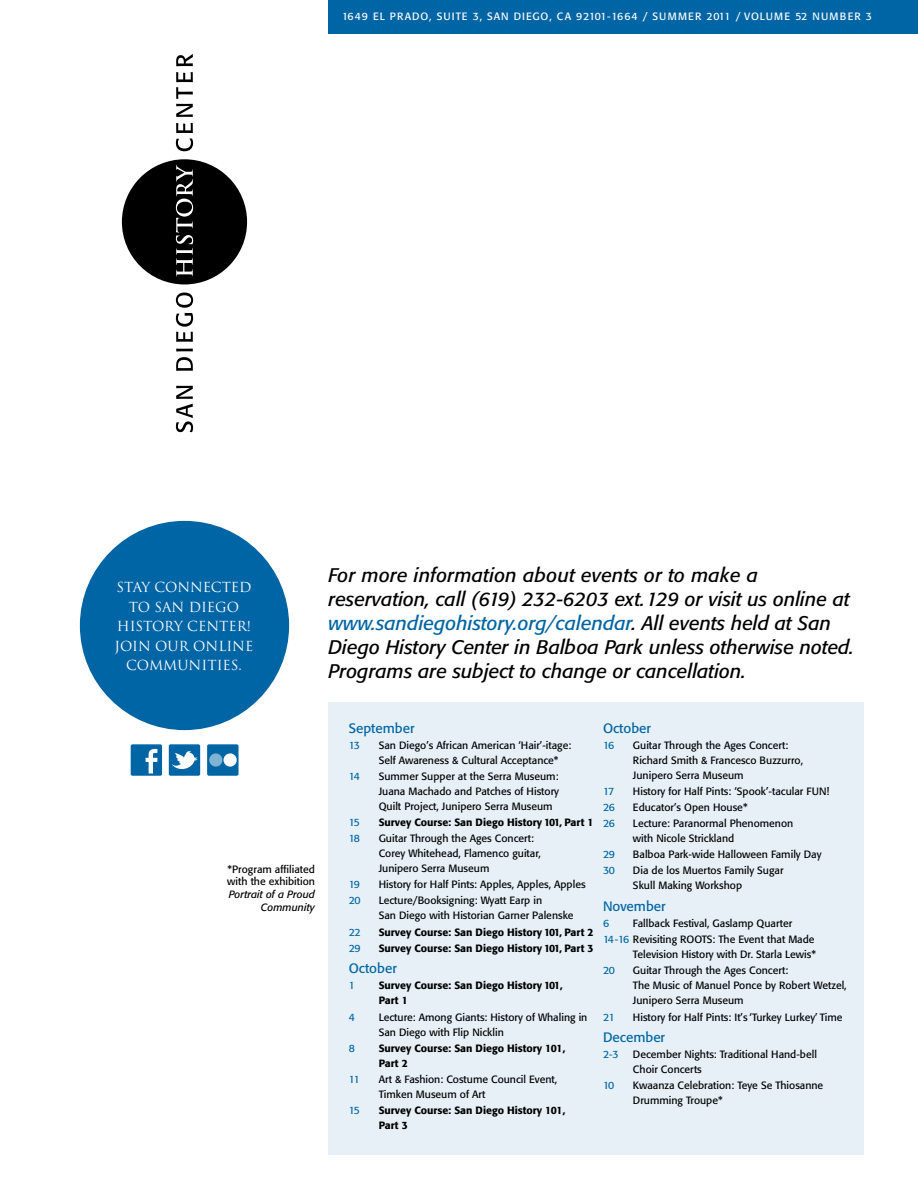
<style>
.page{position:relative;width:918px;height:1188px;background:#fff}
.page>*{position:absolute;margin:0;border:0;box-sizing:border-box;transform-origin:0 0}
.t1{font:italic 19.5px/24px "Formata";color:#000}
.t2{font:13.5px/19.5px "Trajan";color:#fff;text-align:center}
.t3{font:13.5px "Formata";color:#0065a4}
.t4{font:10.5px/15px "Formata";color:#000}
.t5{font:500 10.5px/15px "Formata";color:#000}
.t6{font:10.5px "Formata";letter-spacing:.095em;color:#fff}
.t7{font:10.5px "Formata";letter-spacing:-.105em;color:#0065a4}
.t8{font:italic 10.5px/12.6px "Formata";color:#000;text-align:right}
.s1{color:#0065a4}
</style>
<div class="page">
<div style="left:328px;top:702px;width:536px;height:452px;background:#e6f0f6"></div>
<div style="left:207px;top:744px;width:32px;height:32px;background:#0065a4;border-radius:2px"></div>
<div style="left:169px;top:744px;width:31px;height:32px;background:#0065a4;border-radius:2px"></div>
<div style="left:224px;top:753px;width:13px;height:14px;background:#fff;border-radius:50%"></div>
<div style="left:209px;top:753px;width:13px;height:14px;background:#80b2d2;border-radius:50%"></div>
<div style="left:80px;top:521px;width:209px;height:209px;background:#0065a4;border-radius:50%"></div>
<div style="left:131px;top:744px;width:31px;height:32px;background:#0065a4;border-radius:2px"></div>
<svg style="left:146px;top:749px;width:12px;height:24px"></svg>
<svg style="left:171px;top:751px;width:27px;height:18px"></svg>
<div style="left:122px;top:159px;width:125px;height:125px;background:#000;border-radius:50%"></div>
<svg style="left:176px;top:165px;width:17px;height:112px"></svg>
<svg style="left:176px;top:123px;width:17px;height:28px"></svg>
<svg style="left:176px;top:72px;width:17px;height:45px"></svg>
<svg style="left:176px;top:54px;width:17px;height:12px"></svg>
<svg style="left:176px;top:386px;width:17px;height:46px"></svg>
<svg style="left:176px;top:357px;width:17px;height:14px"></svg>
<svg style="left:176px;top:349px;width:17px;height:2px"></svg>
<svg style="left:176px;top:293px;width:17px;height:49px"></svg>
<div style="left:328px;top:0;width:590px;height:34px;background:#0065a4"></div>
<p class="t6" style="left:342px;top:10px;width:532px">1649 EL PRADO, SUITE 3, SAN DIEGO, CA 92101-1664 / SUMMER 2011 / VOLUME 52 NUMBER 3</p>
<p class="t2" style="left:115px;top:578px;width:140px">STAY CONNECTED<br>TO SAN DIEGO<br>HISTORY CENTER!<br>JOIN OUR ONLINE<br>COMMUNITIES.</p>
<p class="t1" style="left:328px;top:564px;width:527px">For more information about events or to make a reservation, call (619) 232-6203 ext. 129 or visit us online at <span class="s1">www.sandiegohistory.org/calendar</span>. All events held at San Diego History Center in Balboa Park unless otherwise noted.<br>Programs are subject to change or cancellation.</p>
<p class="t4" style="left:227px;top:863px;width:89px;line-height:12.6px">*Program affiliated with the exhibition</p>
<p class="t8" style="left:229px;top:888px;width:88px">Portrait of a Proud<br>Community</p>
<p class="t3" style="left:349px;top:720px;width:67px">September</p>
<p class="t7" style="left:349px;top:739px;width:13px">13</p>
<p class="t4" style="left:379px;top:738px;width:194px">San Diego’s African American ‘Hair’-itage:<br>Self Awareness &amp; Cultural Acceptance*</p>
<p class="t7" style="left:349px;top:770px;width:13px">14</p>
<p class="t4" style="left:379px;top:769px;width:182px;text-align:justify">Summer Supper at the Serra Museum:<br>Juana Machado and Patches of History Quilt Project, Junipero Serra Museum</p>
<p class="t7" style="left:349px;top:816px;width:13px">15</p>
<p class="t5" style="left:379px;top:815px;width:216px">Survey Course: San Diego History 101, Part 1</p>
<p class="t7" style="left:349px;top:832px;width:13px">18</p>
<p class="t4" style="left:379px;top:831px;width:164px">Guitar Through the Ages Concert:<br>Corey Whitehead, Flamenco guitar,<br>Junipero Serra Museum</p>
<p class="t7" style="left:349px;top:878px;width:13px">19</p>
<p class="t4" style="left:379px;top:877px;width:208px">History for Half Pints: Apples, Apples, Apples</p>
<p class="t7" style="left:349px;top:894px;width:14px">20</p>
<p class="t4" style="left:379px;top:893px;width:196px">Lecture/Booksigning: Wyatt Earp in<br>San Diego with Historian Garner Palenske</p>
<p class="t7" style="left:349px;top:925px;width:14px">22</p>
<p class="t5" style="left:379px;top:924px;width:216px">Survey Course: San Diego History 101, Part 2</p>
<p class="t7" style="left:349px;top:942px;width:14px">29</p>
<p class="t5" style="left:379px;top:940px;width:216px">Survey Course: San Diego History 101, Part 3</p>
<p class="t3" style="left:349px;top:960px;width:50px">October</p>
<p class="t7" style="left:349px;top:979px;width:8px">1</p>
<p class="t5" style="left:379px;top:978px;width:186px">Survey Course: San Diego History 101,<br>Part 1</p>
<p class="t7" style="left:349px;top:1010px;width:8px">4</p>
<p class="t4" style="left:379px;top:1009px;width:210px">Lecture: Among Giants: History of Whaling in<br>San Diego with Flip Nicklin</p>
<p class="t7" style="left:349px;top:1042px;width:8px">8</p>
<p class="t5" style="left:379px;top:1040px;width:188px">Survey Course: San Diego History 101,<br>Part 2</p>
<p class="t7" style="left:349px;top:1073px;width:13px">11</p>
<p class="t4" style="left:379px;top:1071px;width:180px">Art &amp; Fashion: Costume Council Event,<br>Timken Museum of Art</p>
<p class="t7" style="left:349px;top:1104px;width:13px">15</p>
<p class="t5" style="left:379px;top:1102px;width:188px">Survey Course: San Diego History 101,<br>Part 3</p>
<p class="t3" style="left:603px;top:720px;width:50px">October</p>
<p class="t7" style="left:603px;top:739px;width:13px">16</p>
<p class="t4" style="left:633px;top:738px;width:172px">Guitar Through the Ages Concert:<br>Richard Smith &amp; Francesco Buzzurro,<br>Junipero Serra Museum</p>
<p class="t7" style="left:603px;top:785px;width:13px">17</p>
<p class="t4" style="left:633px;top:784px;width:198px">History for Half Pints: ‘Spook’-tacular FUN!</p>
<p class="t7" style="left:603px;top:801px;width:14px">26</p>
<p class="t4" style="left:633px;top:800px;width:116px">Educator’s Open House*</p>
<p class="t7" style="left:603px;top:817px;width:14px">26</p>
<p class="t4" style="left:633px;top:816px;width:162px">Lecture: Paranormal Phenomenon with Nicole Strickland</p>
<p class="t7" style="left:603px;top:848px;width:14px">29</p>
<p class="t4" style="left:633px;top:847px;width:190px">Balboa Park-wide Halloween Family Day</p>
<p class="t7" style="left:603px;top:864px;width:14px">30</p>
<p class="t4" style="left:633px;top:863px;width:152px">Dia de los Muertos Family Sugar<br>Skull Making Workshop</p>
<p class="t3" style="left:603px;top:898px;width:64px">November</p>
<p class="t7" style="left:603px;top:917px;width:8px">6</p>
<p class="t4" style="left:603px;top:916px;width:213px;line-height:16px;text-indent:30px">Fallback Festival, Gaslamp Quarter<br><span class="s1">14-16</span> Revisiting ROOTS: The Event that Made</p>
<p class="t4" style="left:633px;top:947px;width:185px">Television History with Dr. Starla Lewis*</p>
<p class="t7" style="left:603px;top:964px;width:14px">20</p>
<p class="t4" style="left:633px;top:963px;width:215px">Guitar Through the Ages Concert:<br>The Music of Manuel Ponce by Robert Wetzel,<br>Junipero Serra Museum</p>
<p class="t7" style="left:603px;top:1010px;width:14px">21</p>
<p class="t4" style="left:633px;top:1009px;width:211px">History for Half Pints: It’s ‘Turkey Lurkey’ Time</p>
<p class="t3" style="left:603px;top:1029px;width:64px">December</p>
<p class="t7" style="left:603px;top:1048px;width:17px">2-3</p>
<p class="t4" style="left:633px;top:1047px;width:185px">December Nights: Traditional Hand-bell<br>Choir Concerts</p>
<p class="t7" style="left:603px;top:1079px;width:13px">10</p>
<p class="t4" style="left:633px;top:1078px;width:192px">Kwaanza Celebration: Teye Se Thiosanne<br>Drumming Troupe*</p>
</div>
